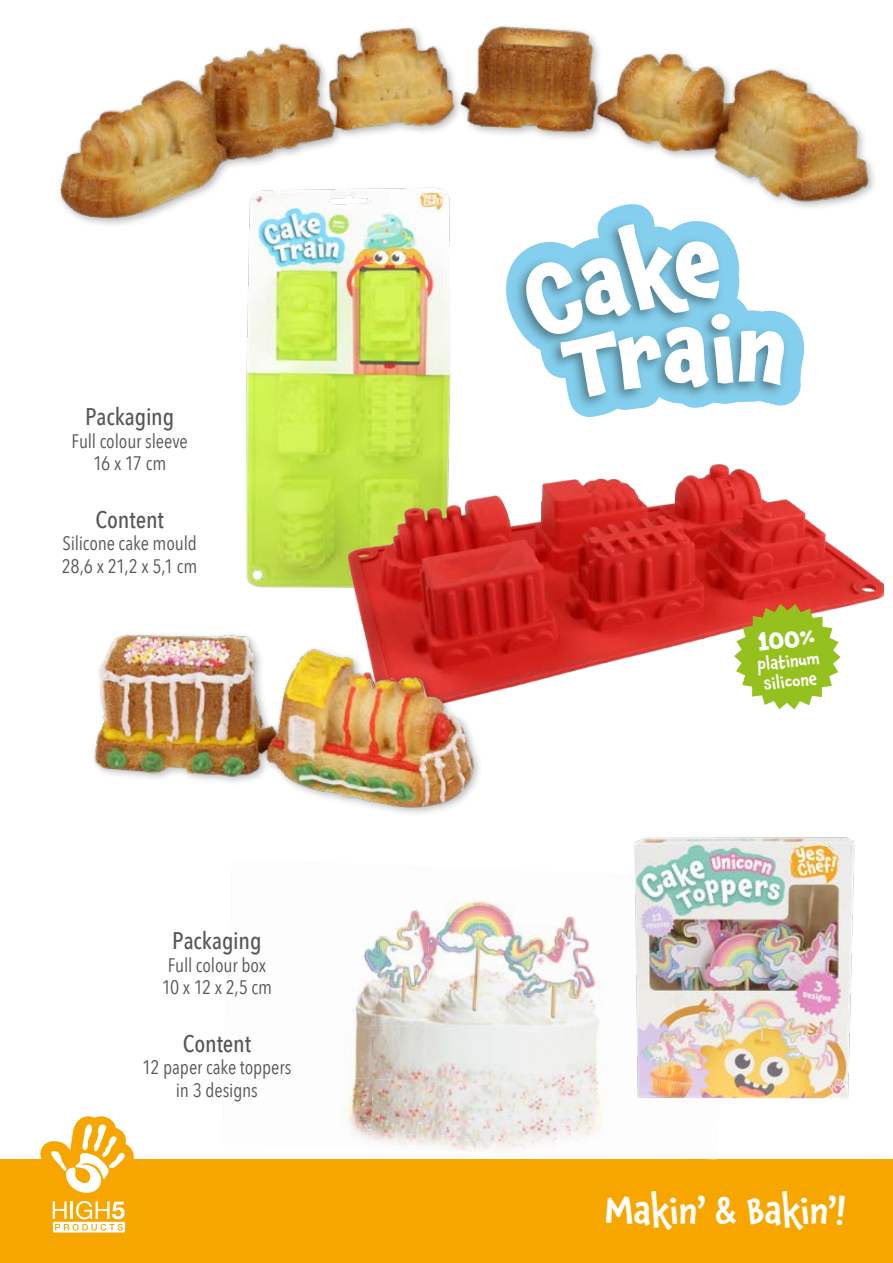
<style>
.page{position:relative;width:893px;height:1263px;background:#fff}
.page>*{position:absolute;margin:0;border:0;box-sizing:border-box;transform-origin:0 0}
.t1{font:500 36px "Chaloops";letter-spacing:-.005em;color:#fff}
.t2{font:700 25.5px "Chaloops";color:#fff}
.t3{font:500 24px "Avenir Next Condensed";letter-spacing:-.005em;color:#575756}
.t4{font:19.5px/22.5px "Avenir Next Condensed";letter-spacing:-.005em;color:#575756;text-align:center}
.t5{font:500 16.5px/19.8px "Chaloops";color:#fff}
</style>
<div class="page">
<div style="left:0;top:1159px;width:893px;height:104px;background:#f7a600"></div>
<svg style="left:40px;top:1116px;width:94px;height:116px"></svg>
<img style="left:410px;top:909px;width:11px;height:9px">
<img style="left:447px;top:901px;width:32px;height:19px">
<img style="left:479px;top:901px;width:34px;height:21px">
<img style="left:564px;top:916px;width:11px;height:8px">
<img style="left:364px;top:939px;width:13px;height:31px">
<img style="left:377px;top:918px;width:50px;height:54px">
<img style="left:427px;top:920px;width:53px;height:54px">
<img style="left:477px;top:922px;width:50px;height:54px">
<img style="left:527px;top:924px;width:50px;height:54px">
<img style="left:577px;top:927px;width:5px;height:53px">
<img style="left:355px;top:970px;width:22px;height:53px">
<img style="left:375px;top:972px;width:53px;height:53px">
<img style="left:425px;top:974px;width:52px;height:53px">
<img style="left:475px;top:976px;width:52px;height:53px">
<img style="left:525px;top:978px;width:50px;height:53px">
<img style="left:575px;top:980px;width:7px;height:53px">
<img style="left:354px;top:1023px;width:21px;height:54px">
<img style="left:373px;top:1025px;width:52px;height:54px">
<img style="left:423px;top:1027px;width:52px;height:54px">
<div style="left:523px;top:1031px;width:52px;height:54px;background:#f0f0ee"></div>
<img style="left:573px;top:1033px;width:9px;height:54px">
<img style="left:344px;top:1077px;width:29px;height:53px">
<img style="left:371px;top:1079px;width:52px;height:53px">
<img style="left:421px;top:1081px;width:52px;height:53px">
<img style="left:471px;top:1083px;width:52px;height:53px">
<img style="left:521px;top:1085px;width:52px;height:53px">
<img style="left:571px;top:1087px;width:11px;height:53px">
<img style="left:353px;top:1130px;width:18px;height:10px">
<img style="left:370px;top:1132px;width:51px;height:14px">
<img style="left:420px;top:1134px;width:51px;height:17px">
<img style="left:470px;top:1136px;width:51px;height:16px">
<img style="left:520px;top:1138px;width:38px;height:14px">
<svg style="left:506px;top:269px;width:299px;height:148px"></svg>
<img style="left:510px;top:251px;width:282px;height:162px">
<svg style="left:524px;top:230px;width:260px;height:167px"></svg>
<img style="left:246px;top:230px;width:205px;height:348px">
<img style="left:331px;top:417px;width:553px;height:293px">
<svg style="left:734px;top:604px;width:107px;height:105px"></svg>
<img style="left:60px;top:26px;width:815px;height:204px">
<img style="left:94px;top:578px;width:421px;height:235px">
<img style="left:582px;top:837px;width:273px;height:300px">
<p class="t3" style="left:85px;top:402px;width:91px">Packaging</p>
<p class="t4" style="left:72px;top:429px;width:118px">Full colour sleeve<br>16 x 17 cm</p>
<p class="t3" style="left:96px;top:505px;width:70px">Content</p>
<p class="t4" style="left:62px;top:531px;width:137px;text-align:left">Silicone cake mould<br>28,6 x 21,2 x 5,1 cm</p>
<p class="t3" style="left:172px;top:926px;width:91px">Packaging</p>
<p class="t4" style="left:162px;top:953px;width:112px">Full colour box<br>10 x 12 x 2,5 cm</p>
<p class="t3" style="left:183px;top:1029px;width:70px">Content</p>
<p class="t4" style="left:142px;top:1055px;width:151px">12 paper cake toppers in 3 designs</p>
<h2 class="t2" style="left:755px;top:621px;width:59px;rotate:-6deg">100%</h2>
<p class="t5" style="left:757px;top:654px;width:64px;rotate:-5deg">platinum silicone</p>
<h1 class="t1" style="left:605px;top:1183px;width:243px">Makin’ &amp; Bakin’!</h1>
</div>
